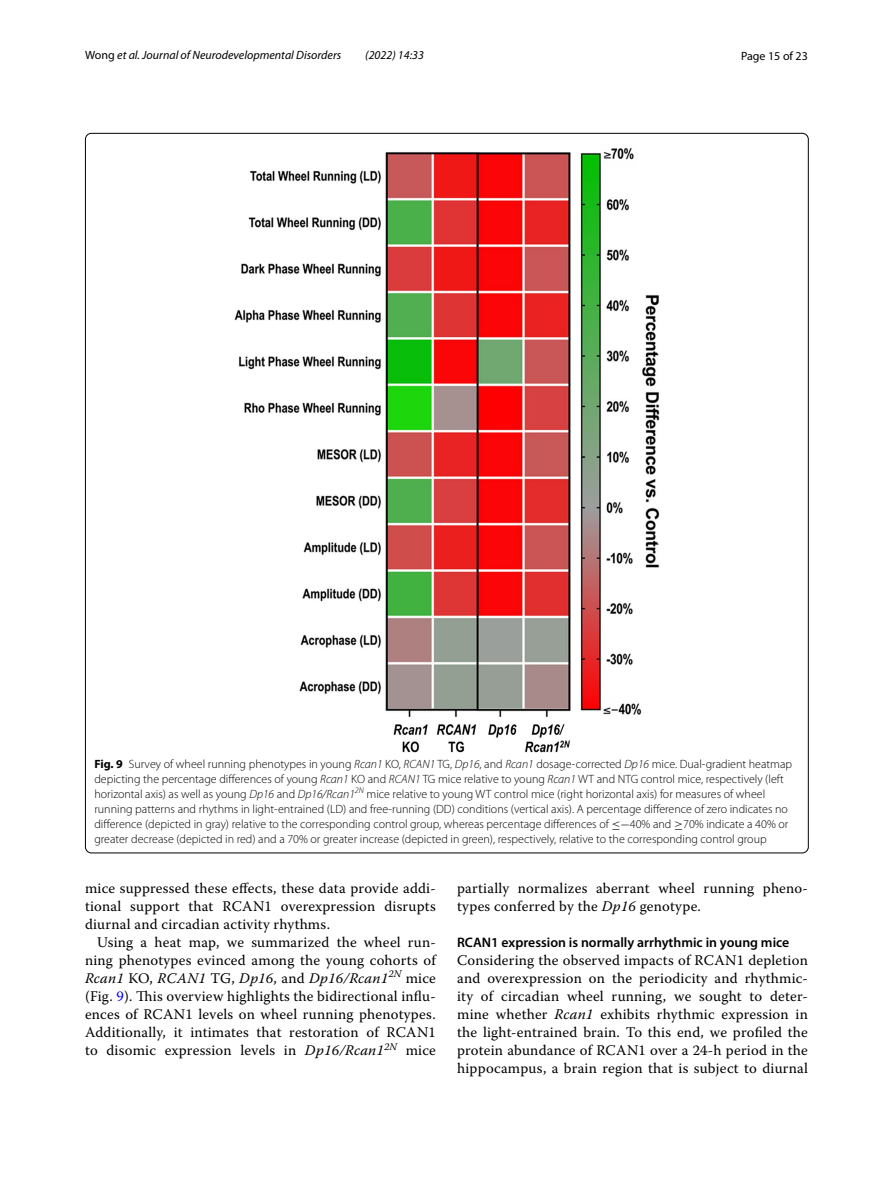
<style>
.page{position:relative;width:893px;height:1187px;background:#fff}
.page>*{position:absolute;margin:0;border:0;box-sizing:border-box;transform-origin:0 0}
.t1{font:14.7px/18px "Warnock Pro";letter-spacing:.015em;color:#000;text-align:justify}
.t2{font:600 13.8px "Myriad Pro";color:#000}
.t3{font:300 12px/15px "Myriad Pro";color:#000}
.t4{font:italic 12px "Myriad Pro";color:#000}
.t5{font:12px "Myriad Pro";color:#000}
.s1{font-style:normal}
.s2{font-weight:700}
.s3{font-style:italic}
.s4{font-family:"MTSY";font-weight:400}
.s5{color:#00f}
</style>
<div class="page">
<img style="left:234px;top:148px;width:425px;height:604px">
<p class="t4" style="left:85px;top:48px;width:258px"><span class="s1">Wong</span> et al. Journal of Neurodevelopmental Disorders</p>
<p class="t4" style="left:365px;top:48px;width:60px">(2022) 14:33</p>
<p class="t5" style="left:741px;top:48px;width:68px">Page 15 of 23</p>
<p class="t3" style="left:94px;top:756px;width:699px"><span class="s2">Fig. 9</span> Survey of wheel running phenotypes in young <span class="s3">Rcan1</span> KO, <span class="s3">RCAN1</span> TG, <span class="s3">Dp16</span>, and <span class="s3">Rcan1</span> dosage-corrected <span class="s3">Dp16</span> mice. Dual-gradient heatmap depicting the percentage differences of young <span class="s3">Rcan1</span> KO and <span class="s3">RCAN1</span> TG mice relative to young <span class="s3">Rcan1</span> WT and NTG control mice, respectively (left horizontal axis) as well as young <span class="s3">Dp16</span> and <span class="s3">Dp16/Rcan1</span><sup>2N</sup> mice relative to young WT control mice (right horizontal axis) for measures of wheel running patterns and rhythms in light-entrained (LD) and free-running (DD) conditions (vertical axis). A percentage difference of zero indicates no difference (depicted in gray) relative to the corresponding control group, whereas percentage differences of <span class="s4">≤−</span>40% and <span class="s4">≥</span>70% indicate a 40% or greater decrease (depicted in red) and a 70% or greater increase (depicted in green), respectively, relative to the corresponding control group</p>
<p class="t1" style="left:85px;top:879px;width:352px">mice suppressed these effects, these data provide addi&shy;tional support that RCAN1 overexpression disrupts diurnal and circadian activity rhythms.</p>
<p class="t1" style="left:85px;top:933px;width:352px;text-indent:12px">Using a heat map, we summarized the wheel run&shy;ning phenotypes evinced among the young cohorts of <span class="s3">Rcan1</span> KO, <span class="s3">RCAN1</span> TG, <span class="s3">Dp16</span>, and <span class="s3">Dp16/Rcan1</span><sup>2N</sup> mice (Fig. <span class="s5">9</span>). This overview highlights the bidirectional influ&shy;ences of RCAN1 levels on wheel running phenotypes.<br>Additionally, it intimates that restoration of RCAN1 to disomic expression levels in <span class="s3">Dp16/Rcan1</span><sup>2N</sup> mice</p>
<p class="t1" style="left:457px;top:879px;width:352px">partially normalizes aberrant wheel running pheno&shy;types conferred by the <span class="s3">Dp16</span> genotype.</p>
<p class="t2" style="left:457px;top:933px;width:334px">RCAN1 expression is normally arrhythmic in young mice</p>
<p class="t1" style="left:457px;top:951px;width:352px">Considering the observed impacts of RCAN1 depletion and overexpression on the periodicity and rhythmic&shy;ity of circadian wheel running, we sought to deter&shy;mine whether <span class="s3">Rcan1</span> exhibits rhythmic expression in the light-entrained brain. To this end, we profiled the protein abundance of RCAN1 over a 24-h period in the hippocampus, a brain region that is subject to diurnal</p>
</div>
